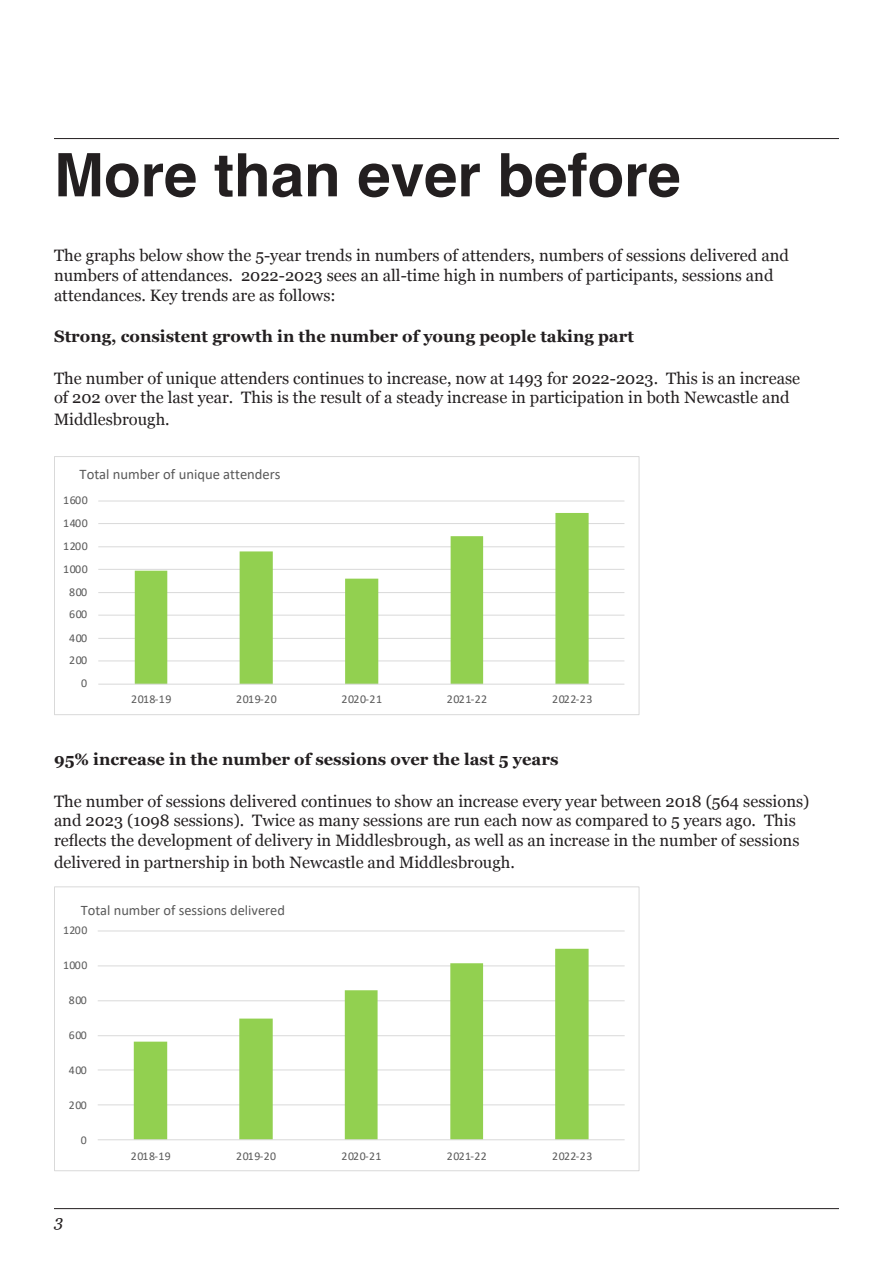
<style>
.page{position:relative;width:893px;height:1263px;background:#fff}
.page>*{position:absolute;margin:0;border:0;box-sizing:border-box;transform-origin:0 0}
.t1{font:700 60px "Helvetica";color:#231f20}
.t2{font:16.5px/19.8px "Georgia";color:#231f20}
.t3{font:700 16.5px "Georgia";color:#231f20}
.t4{font:italic 16.5px "Georgia";color:#231f20}
.t5{font:14.55px "Calibri";color:#595959}
.t6{font:12px "Calibri";letter-spacing:.05em;color:#595959}
.t7{font:11.85px "Calibri";letter-spacing:.05em;color:#595959}
</style>
<div class="page">
<hr style="left:54px;top:138px;width:785px;height:1px;background:#231f20">
<hr style="left:54px;top:1208px;width:785px;height:1px;background:#231f20">
<hr style="left:98px;top:660px;width:526px;height:1px;background:#d9d9d9">
<hr style="left:98px;top:638px;width:526px;height:1px;background:#d9d9d9">
<hr style="left:98px;top:615px;width:526px;height:1px;background:#d9d9d9">
<hr style="left:98px;top:592px;width:526px;height:1px;background:#d9d9d9">
<hr style="left:98px;top:569px;width:526px;height:1px;background:#d9d9d9">
<hr style="left:98px;top:546px;width:526px;height:1px;background:#d9d9d9">
<hr style="left:98px;top:523px;width:526px;height:1px;background:#d9d9d9">
<hr style="left:98px;top:500px;width:526px;height:1px;background:#d9d9d9">
<svg style="left:135px;top:513px;width:454px;height:171px"></svg>
<hr style="left:98px;top:684px;width:526px;height:1px;background:#d9d9d9">
<div style="left:54px;top:456px;width:585px;height:259px;border:1px solid #d9d9d9"></div>
<hr style="left:98px;top:1104px;width:527px;height:1px;background:#d9d9d9">
<hr style="left:98px;top:1069px;width:527px;height:1px;background:#d9d9d9">
<hr style="left:98px;top:1035px;width:527px;height:1px;background:#d9d9d9">
<hr style="left:98px;top:1000px;width:527px;height:1px;background:#d9d9d9">
<hr style="left:98px;top:965px;width:527px;height:1px;background:#d9d9d9">
<hr style="left:98px;top:930px;width:527px;height:1px;background:#d9d9d9">
<svg style="left:134px;top:949px;width:455px;height:190px"></svg>
<hr style="left:98px;top:1139px;width:527px;height:1px;background:#d9d9d9">
<div style="left:54px;top:886px;width:585px;height:285px;border:1px solid #d9d9d9"></div>
<p class="t1" style="left:54px;top:139px;width:628px">More than ever before</p>
<p class="t2" style="left:54px;top:245px;width:736px">The graphs below show the 5-year trends in numbers of attenders, numbers of sessions delivered and numbers of attendances. 2022-2023 sees an all-time high in numbers of participants, sessions and attendances. Key trends are as follows:</p>
<p class="t3" style="left:54px;top:324px;width:581px">Strong, consistent growth in the number of young people taking part</p>
<p class="t2" style="left:54px;top:367px;width:748px">The number of unique attenders continues to increase, now at 1493 for 2022-2023. This is an increase of 202 over the last year. This is the result of a steady increase in participation in both Newcastle and</p>
<p class="t2" style="left:54px;top:409px;width:117px">Middlesbrough.</p>
<p class="t5" style="left:80px;top:464px;width:203px">Total number of unique attenders</p>
<p class="t6" style="left:63px;top:492px;width:26px">1600</p>
<p class="t6" style="left:63px;top:515px;width:26px">1400</p>
<p class="t6" style="left:63px;top:538px;width:26px">1200</p>
<p class="t6" style="left:63px;top:560px;width:26px">1000</p>
<p class="t6" style="left:69px;top:584px;width:20px">800</p>
<p class="t6" style="left:69px;top:606px;width:20px">600</p>
<p class="t6" style="left:69px;top:629px;width:20px">400</p>
<p class="t6" style="left:69px;top:652px;width:20px">200</p>
<p class="t6" style="left:81px;top:675px;width:8px">0</p>
<p class="t6" style="left:131px;top:691px;width:42px">2018-19</p>
<p class="t6" style="left:236px;top:691px;width:42px">2019-20</p>
<p class="t6" style="left:342px;top:691px;width:42px">2020-21</p>
<p class="t6" style="left:447px;top:691px;width:42px">2021-22</p>
<p class="t6" style="left:552px;top:691px;width:42px">2022-23</p>
<p class="t3" style="left:54px;top:747px;width:506px">95% increase in the number of sessions over the last 5 years</p>
<p class="t2" style="left:54px;top:790px;width:757px">The number of sessions delivered continues to show an increase every year between 2018 (564 sessions) and 2023 (1098 sessions). Twice as many sessions are run each now as compared to 5 years ago. This reflects the development of delivery in Middlesbrough, as well as an increase in the number of sessions</p>
<p class="t2" style="left:54px;top:851px;width:462px">delivered in partnership in both Newcastle and Middlesbrough.</p>
<p class="t5" style="left:81px;top:899px;width:206px">Total number of sessions delivered</p>
<p class="t7" style="left:63px;top:922px;width:26px">1200</p>
<p class="t7" style="left:63px;top:957px;width:26px">1000</p>
<p class="t7" style="left:69px;top:992px;width:19px">800</p>
<p class="t7" style="left:69px;top:1027px;width:19px">600</p>
<p class="t7" style="left:69px;top:1062px;width:19px">400</p>
<p class="t7" style="left:69px;top:1097px;width:19px">200</p>
<p class="t7" style="left:81px;top:1131px;width:7px">0</p>
<p class="t4" style="left:54px;top:1209px;width:11px">3</p>
<p class="t7" style="left:131px;top:1147px;width:42px">2018-19</p>
<p class="t7" style="left:236px;top:1147px;width:42px">2019-20</p>
<p class="t7" style="left:341px;top:1147px;width:42px">2020-21</p>
<p class="t7" style="left:447px;top:1147px;width:42px">2021-22</p>
<p class="t7" style="left:552px;top:1147px;width:42px">2022-23</p>
</div>
